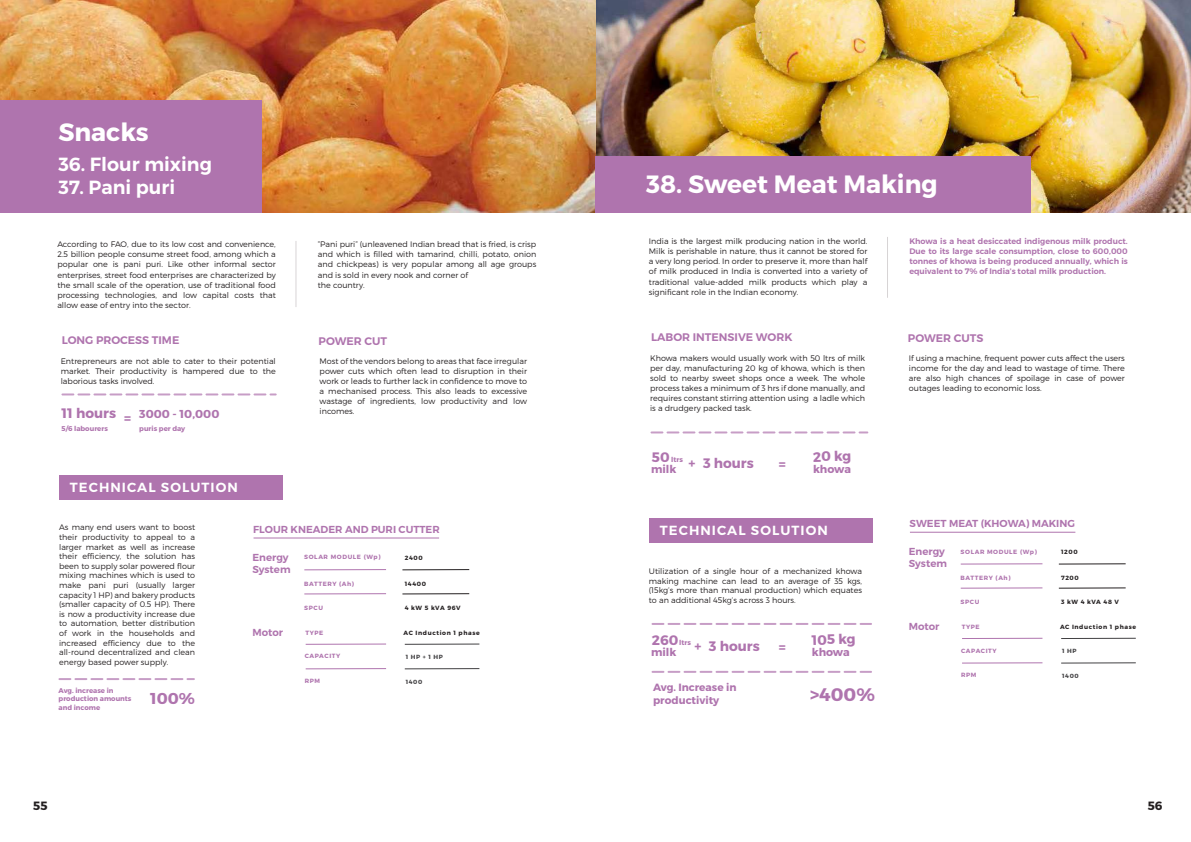
<style>
.page{position:relative;width:1191px;height:842px;background:#fff}
.page>*{position:absolute;margin:0;border:0;box-sizing:border-box;transform-origin:0 0}
.t1{font:700 25px "Montserrat";color:#fff}
.t2{font:600 19.1px "Montserrat";color:#fff}
.t3{font:700 18.2px "Montserrat";color:#af74ae}
.t4{font:700 15.8px "Montserrat";color:#af74ae}
.t5{font:700 13.7px "Montserrat";color:#af74ae}
.t6{font:600 13.2px "Montserrat";letter-spacing:.08em;color:#fff}
.t7{font:700 12px "Montserrat";color:#231f20}
.t8{font:700 11.5px "Montserrat";color:#af74ae}
.t9{font:600 11px "Montserrat";color:#af74ae}
.t10{font:700 11px "Montserrat";color:#af74ae}
.t11{font:700 10.5px/12.6px "Montserrat";color:#af74ae}
.t12{font:600 10.2px/12.2px "Montserrat";color:#af74ae}
.t13{font:300 8px/10px "Montserrat";color:#231f20;text-align:justify}
.t14{font:600 8px/10px "Montserrat";color:#af74ae;text-align:justify}
.t15{font:700 6.9px/8.3px "Montserrat";color:#af74ae}
.t16{font:700 6.1px "Montserrat";letter-spacing:.1em;color:#af74ae}
.t17{font:700 6.1px "Montserrat";letter-spacing:.1em;color:#231f20}
.t18{font:700 6px "Montserrat";letter-spacing:.1em;color:#414042}
</style>
<div class="page">
<img style="left:0;top:0;width:1191px;height:212px">
<div style="left:0;top:101px;width:261px;height:112px;background:#af74ae"></div>
<div style="left:595px;top:156px;width:436px;height:57px;background:#af74ae"></div>
<hr style="left:295px;top:241px;width:1px;height:66px;background:#c6c1c3">
<hr style="left:887px;top:237px;width:1px;height:61px;background:#c6c1c3">
<div style="left:59px;top:475px;width:224px;height:25px;background:#af74ae"></div>
<div style="left:649px;top:518px;width:223px;height:25px;background:#af74ae"></div>
<svg style="left:62px;top:393px;width:214px;height:2px"></svg>
<svg style="left:59px;top:678px;width:135px;height:2px"></svg>
<svg style="left:651px;top:431px;width:216px;height:2px"></svg>
<svg style="left:652px;top:623px;width:219px;height:2px"></svg>
<svg style="left:652px;top:671px;width:219px;height:2px"></svg>
<hr style="left:304px;top:569px;width:82px;height:1px;background:#af74ae">
<hr style="left:402px;top:569px;width:67px;height:1px;background:#231f20">
<hr style="left:304px;top:593px;width:82px;height:1px;background:#af74ae">
<hr style="left:402px;top:593px;width:67px;height:1px;background:#231f20">
<hr style="left:306px;top:644px;width:80px;height:1px;background:#af74ae">
<hr style="left:405px;top:644px;width:74px;height:1px;background:#414042">
<hr style="left:306px;top:668px;width:80px;height:1px;background:#af74ae">
<hr style="left:405px;top:668px;width:74px;height:1px;background:#414042">
<hr style="left:253px;top:537px;width:186px;height:1px;background:#af74ae">
<hr style="left:960px;top:563px;width:82px;height:1px;background:#af74ae">
<hr style="left:1058px;top:563px;width:67px;height:1px;background:#231f20">
<hr style="left:960px;top:588px;width:82px;height:1px;background:#af74ae">
<hr style="left:1058px;top:588px;width:67px;height:1px;background:#231f20">
<hr style="left:962px;top:638px;width:80px;height:1px;background:#af74ae">
<hr style="left:1061px;top:638px;width:74px;height:1px;background:#414042">
<hr style="left:962px;top:662px;width:80px;height:1px;background:#af74ae">
<hr style="left:1061px;top:662px;width:74px;height:1px;background:#414042">
<hr style="left:910px;top:532px;width:165px;height:1px;background:#af74ae">
<h1 class="t1" style="left:58px;top:116px;width:92px">Snacks</h1>
<h2 class="t2" style="left:58px;top:152px;width:155px">36. Flour mixing</h2>
<h2 class="t2" style="left:58px;top:175px;width:118px">37. Pani puri</h2>
<h1 class="t1" style="left:646px;top:168px;width:293px">38. Sweet Meat Making</h1>
<p class="t13" style="left:57px;top:239px;width:220px">According to FAO, due to its low cost and convenience, 2.5 billion people consume street food, among which a popular one is pani puri. Like other informal sector enterprises, street food enterprises are characterized by the small scale of the operation, use of traditional food processing technologies, and low capital costs that allow ease of entry into the sector.</p>
<p class="t13" style="left:318px;top:239px;width:220px;text-align:left">”Pani puri” (unleavened Indian bread that is fried, is crisp and which is filled with tamarind, chilli, potato, onion and chickpeas) is very popular among all age groups and is sold in every nook and corner of<br>the country.</p>
<p class="t13" style="left:649px;top:236px;width:220px">India is the largest milk producing nation in the world.<br>Milk is perishable in nature, thus it cannot be stored for a very long period. In order to preserve it, more than half of milk produced in India is converted into a variety of traditional value-added milk products which play a significant role in the Indian economy.</p>
<p class="t14" style="left:909px;top:237px;width:220px">Khowa is a heat desiccated indigenous milk product.<br>Due to its large scale consumption, close to 600,000 tonnes of khowa is being produced annually, which is equivalent to 7% of India’s total milk production.</p>
<h3 class="t9" style="left:62px;top:334px;width:119px">LONG PROCESS TIME</h3>
<p class="t13" style="left:61px;top:355px;width:217px">Entrepreneurs are not able to cater to their potential market. Their productivity is hampered due to the laborious tasks involved.</p>
<h3 class="t5" style="left:62px;top:405px;width:56px">11 hours</h3>
<h3 class="t5" style="left:124px;top:410px;width:8px">=</h3>
<h3 class="t8" style="left:139px;top:407px;width:82px">3000 - 10,000</h3>
<p class="t15" style="left:62px;top:424px;width:48px">5/6 labourers</p>
<p class="t15" style="left:139px;top:424px;width:48px">puris per day</p>
<h3 class="t9" style="left:651px;top:331px;width:143px">LABOR INTENSIVE WORK</h3>
<h3 class="t9" style="left:908px;top:331px;width:77px">POWER CUTS</h3>
<p class="t13" style="left:909px;top:353px;width:217px">If using a machine, frequent power cuts affect the users income for the day and lead to wastage of time. There are also high chances of spoilage in case of power outages leading to economic loss.</p>
<h3 class="t9" style="left:318px;top:334px;width:70px">POWER CUT</h3>
<p class="t13" style="left:320px;top:356px;width:209px">Most of the vendors belong to areas that face irregular power cuts which often lead to disruption in their work or leads to further lack in confidence to move to a mechanised process. This also leads to excessive wastage of ingredients, low productivity and low incomes.</p>
<p class="t13" style="left:650px;top:352px;width:217px">Khowa makers would usually work with 50 ltrs of milk per day, manufacturing 20 kg of khowa, which is then sold to nearby sweet shops once a week. The whole process takes a minimum of 3 hrs if done manually, and requires constant stirring attention using a ladle which is a drudgery packed task.</p>
<h3 class="t5" style="left:703px;top:455px;width:52px">3 hours</h3>
<h3 class="t5" style="left:812px;top:448px;width:40px;rotate:-2deg">20 kg</h3>
<h3 class="t5" style="left:652px;top:448px;width:19px">50</h3>
<p class="t15" style="left:671px;top:455px;width:13px">ltrs</p>
<h3 class="t5" style="left:688px;top:454px;width:8px">+</h3>
<h3 class="t5" style="left:779px;top:455px;width:8px">=</h3>
<h3 class="t10" style="left:651px;top:462px;width:27px">milk</h3>
<h3 class="t10" style="left:813px;top:462px;width:39px">khowa</h3>
<h3 class="t6" style="left:70px;top:479px;width:169px">TECHNICAL SOLUTION</h3>
<p class="t13" style="left:59px;top:523px;width:138px;line-height:9.6px">As many end users want to boost their productivity to appeal to a larger market as well as increase their efficiency, the solution has been to supply solar powered flour mixing machines which is used to make pani puri (usually larger capacity 1 HP) and bakery products (smaller capacity of 0.5 HP). There is now a productivity increase due to automation, better distribution of work in the households and increased efficiency due to the all-round decentralized and clean energy based power supply.</p>
<h3 class="t6" style="left:660px;top:522px;width:169px">TECHNICAL SOLUTION</h3>
<p class="t12" style="left:253px;top:523px;width:188px">FLOUR KNEADER AND PURI CUTTER</p>
<p class="t12" style="left:252px;top:551px;width:40px">Energy<br>System</p>
<p class="t16" style="left:304px;top:553px;width:78px">SOLAR MODULE (Wp)</p>
<p class="t17" style="left:405px;top:554px;width:19px">2400</p>
<p class="t16" style="left:304px;top:580px;width:51px">BATTERY (Ah)</p>
<p class="t17" style="left:405px;top:580px;width:23px">14400</p>
<p class="t16" style="left:304px;top:604px;width:20px">SPCU</p>
<p class="t17" style="left:405px;top:604px;width:57px">4 kW 5 kVA 96V</p>
<p class="t13" style="left:649px;top:566px;width:215px;line-height:9.6px">Utilization of a single hour of a mechanized khowa making machine can lead to an average of 35 kgs, (15kg’s more than manual production) which equates to an additional 45kg’s across 3 hours.</p>
<p class="t12" style="left:252px;top:626px;width:32px">Motor</p>
<p class="t16" style="left:305px;top:629px;width:19px">TYPE</p>
<p class="t17" style="left:403px;top:629px;width:78px">AC Induction 1 phase</p>
<p class="t16" style="left:305px;top:652px;width:37px">CAPACITY</p>
<p class="t18" style="left:406px;top:653px;width:39px">1 HP + 1 HP</p>
<p class="t16" style="left:305px;top:677px;width:17px">RPM</p>
<p class="t18" style="left:406px;top:678px;width:18px">1400</p>
<h3 class="t5" style="left:709px;top:638px;width:52px">3 hours</h3>
<h3 class="t5" style="left:811px;top:632px;width:45px;rotate:-2deg">105 kg</h3>
<h3 class="t5" style="left:652px;top:631px;width:28px">260</h3>
<p class="t15" style="left:679px;top:638px;width:13px">ltrs</p>
<h3 class="t5" style="left:694px;top:637px;width:8px">+</h3>
<h3 class="t5" style="left:779px;top:638px;width:8px">=</h3>
<h3 class="t10" style="left:651px;top:645px;width:27px">milk</h3>
<h3 class="t10" style="left:811px;top:645px;width:39px">khowa</h3>
<p class="t15" style="left:59px;top:686px;width:74px">Avg. increase in production amounts and income</p>
<h3 class="t11" style="left:653px;top:681px;width:85px">Avg. Increase in productivity</h3>
<h3 class="t3" style="left:810px;top:683px;width:66px">&gt;400%</h3>
<h3 class="t4" style="left:150px;top:688px;width:46px">100%</h3>
<p class="t12" style="left:909px;top:518px;width:167px">SWEET MEAT (KHOWA) MAKING</p>
<p class="t12" style="left:908px;top:545px;width:40px">Energy<br>System</p>
<p class="t16" style="left:960px;top:548px;width:78px">SOLAR MODULE (Wp)</p>
<p class="t17" style="left:1061px;top:548px;width:18px">1200</p>
<p class="t16" style="left:960px;top:574px;width:51px">BATTERY (Ah)</p>
<p class="t17" style="left:1061px;top:574px;width:19px">7200</p>
<p class="t16" style="left:960px;top:598px;width:20px">SPCU</p>
<p class="t17" style="left:1061px;top:598px;width:59px">3 kW 4 kVA 48 V</p>
<p class="t12" style="left:908px;top:620px;width:32px">Motor</p>
<p class="t16" style="left:961px;top:623px;width:19px">TYPE</p>
<p class="t17" style="left:1060px;top:623px;width:78px">AC Induction 1 phase</p>
<p class="t16" style="left:961px;top:647px;width:37px">CAPACITY</p>
<p class="t18" style="left:1062px;top:647px;width:16px">1 HP</p>
<p class="t16" style="left:961px;top:671px;width:17px">RPM</p>
<p class="t18" style="left:1062px;top:672px;width:18px">1400</p>
<h3 class="t7" style="left:33px;top:798px;width:16px">55</h3>
<h3 class="t7" style="left:1147px;top:798px;width:16px">56</h3>
</div>
